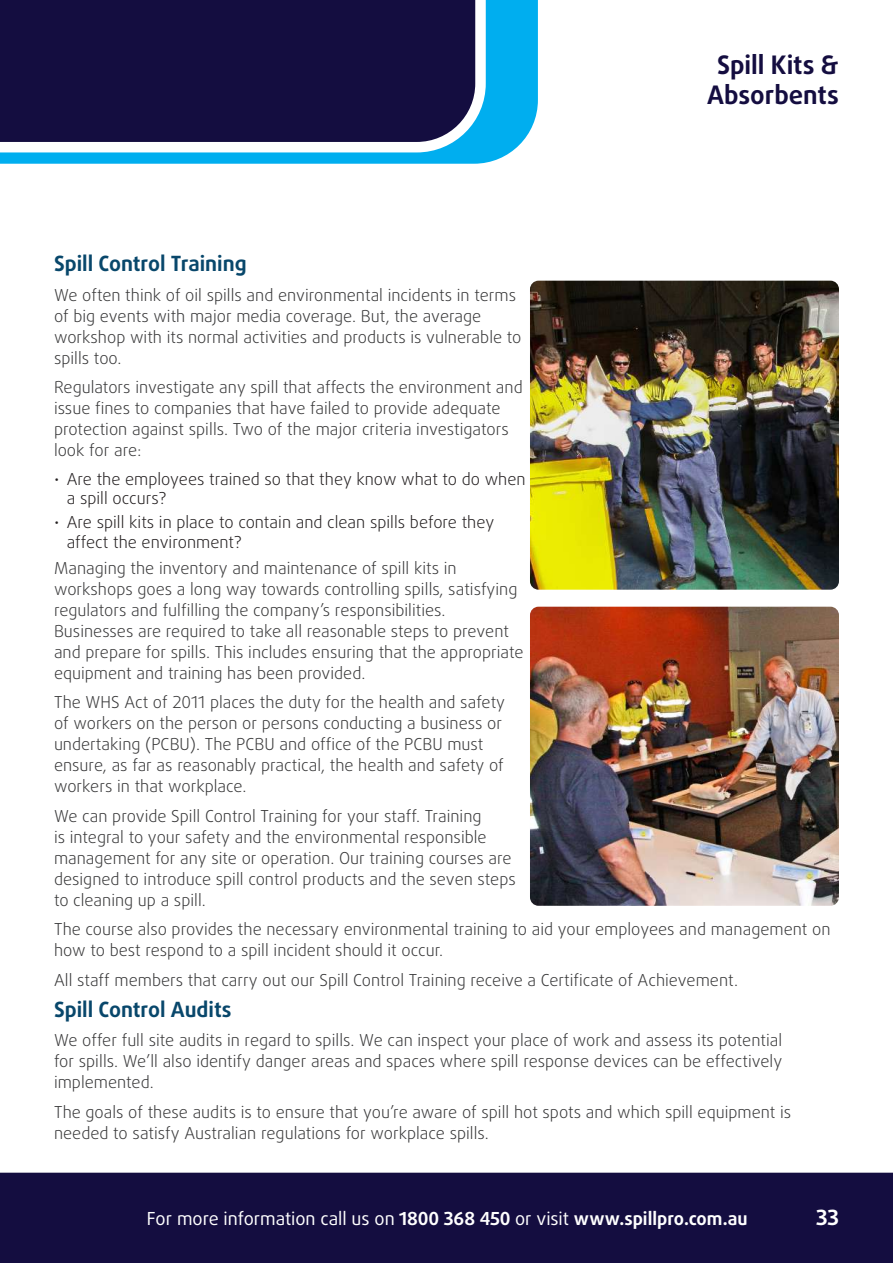
<style>
.page{position:relative;width:893px;height:1263px;background:#fff}
.page>*{position:absolute;margin:0;border:0;box-sizing:border-box;transform-origin:0 0}
.t1{font:700 25.5px/30.6px "Daxline Pro";color:#140d40;text-align:center}
.t2{font:700 21px "Daxline Pro";color:#08476b}
.t3{font:700 21px "Daxline Pro";color:#fff}
.t4{font:18px "Daxline Pro";letter-spacing:-.005em;color:#fff}
.t5{font:300 16.5px/21px "Daxline Pro";color:#383839}
.t6{font:300 16.5px/19.8px "Daxline Pro";color:#231f20}
.s1{font-weight:700}
</style>
<div class="page">
<div style="left:0;top:1172px;width:893px;height:91px;background:#140d40"></div>
<svg style="left:0;top:0;width:538px;height:164px;background:#18b5f0"></svg>
<svg style="left:0;top:0;width:491px;height:158px;background:#252a59"></svg>
<img style="left:530px;top:281px;width:309px;height:309px">
<img style="left:530px;top:607px;width:309px;height:299px">
<h1 class="t1" style="left:707px;top:49px;width:133px">Spill Kits &amp;<br>Absorbents</h1>
<p class="t2" style="left:54px;top:250px;width:194px">Spill Control Training</p>
<p class="t5" style="left:54px;top:284px;width:469px">We often think of oil spills and environmental incidents in terms of big events with major media coverage. But, the average workshop with its normal activities and products is vulnerable to spills too.</p>
<p class="t5" style="left:54px;top:377px;width:470px">Regulators investigate any spill that affects the environment and issue fines to companies that have failed to provide adequate protection against spills. Two of the major criteria investigators look for are:</p>
<p class="t6" style="left:67px;top:469px;width:460px;text-indent:-13px">• Are the employees trained so that they know what to do when a spill occurs?</p>
<p class="t6" style="left:67px;top:513px;width:429px;text-indent:-13px">• Are spill kits in place to contain and clean spills before they affect the environment?</p>
<p class="t5" style="left:54px;top:557px;width:471px">Managing the inventory and maintenance of spill kits in workshops goes a long way towards controlling spills, satisfying regulators and fulfilling the company’s responsibilities.<br>Businesses are required to take all reasonable steps to prevent and prepare for spills. This includes ensuring that the appropriate equipment and training has been provided.</p>
<p class="t5" style="left:54px;top:692px;width:453px">The WHS Act of 2011 places the duty for the health and safety of workers on the person or persons conducting a business or undertaking (PCBU). The PCBU and office of the PCBU must ensure, as far as reasonably practical, the health and safety of workers in that workplace.</p>
<p class="t5" style="left:54px;top:805px;width:463px">We can provide Spill Control Training for your staff. Training<br>is integral to your safety and the environmental responsible management for any site or operation. Our training courses are designed to introduce spill control products and the seven steps to cleaning up a spill.</p>
<p class="t5" style="left:54px;top:919px;width:778px">The course also provides the necessary environmental training to aid your employees and management on how to best respond to a spill incident should it occur.</p>
<p class="t5" style="left:54px;top:969px;width:686px">All staff members that carry out our Spill Control Training receive a Certificate of Achievement.</p>
<p class="t2" style="left:54px;top:995px;width:179px">Spill Control Audits</p>
<p class="t5" style="left:54px;top:1030px;width:730px;text-align:justify">We offer full site audits in regard to spills. We can inspect your place of work and assess its potential for spills. We’ll also identify danger areas and spaces where spill response devices can be effectively implemented.</p>
<p class="t5" style="left:54px;top:1101px;width:739px">The goals of these audits is to ensure that you’re aware of spill hot spots and which spill equipment is needed to satisfy Australian regulations for workplace spills.</p>
<p class="t4" style="left:147px;top:1207px;width:602px">For more information call us on <span class="s1">1800 368 450</span> or visit <span class="s1">www.spillpro.com.au</span></p>
<p class="t3" style="left:816px;top:1204px;width:24px">33</p>
</div>
